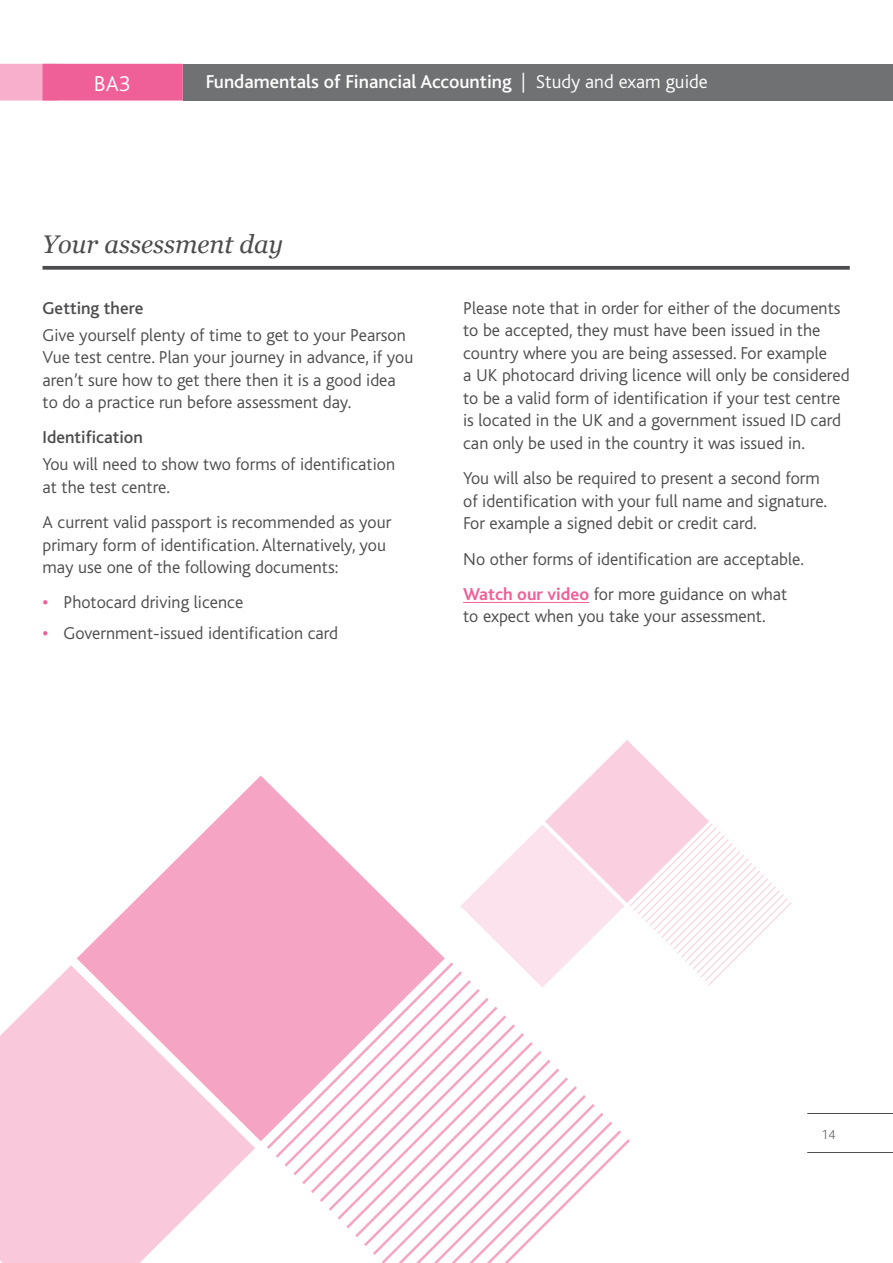
<style>
.page{position:relative;width:893px;height:1263px;background:#fff}
.page>*{position:absolute;margin:0;border:0;box-sizing:border-box;transform-origin:0 0}
.t1{font:italic 25.5px "Georgia";color:#4d4d4f}
.t2{font:300 22.5px "Bliss";color:#fff}
.t3{font:500 19.5px "Bliss";color:#fff}
.t4{font:300 18px/22.5px "Bliss";color:#4d4d4f}
.t5{font:500 18px "Bliss";color:#4d4d4f}
.t6{font:200 13.5px "Bliss";color:#4d4d4f}
.s1{font-weight:300}
.s2{font-weight:700;color:#f06098}
</style>
<div class="page">
<svg style="left:43px;top:266px;width:807px;height:4px;background:#5a5a5c"></svg>
<hr style="left:463px;top:602px;width:126px;height:1px;background:#f06098">
<svg style="left:77px;top:775px;width:368px;height:366px;fill:#f6a4c4"></svg>
<svg style="left:0;top:965px;width:255px;height:298px;background:#f9c9db"></svg>
<svg style="left:264px;top:960px;width:366px;height:303px"></svg>
<svg style="left:460px;top:740px;width:332px;height:248px"></svg>
<hr style="left:807px;top:1113px;width:86px;height:1px;background:#4d4d4f">
<hr style="left:807px;top:1152px;width:86px;height:1px;background:#4d4d4f">
<div style="left:183px;top:64px;width:710px;height:37px;background:#707172"></div>
<div style="left:0;top:64px;width:57px;height:37px;background:#f7afcb"></div>
<div style="left:43px;top:64px;width:140px;height:37px;background:#f06098"></div>
<p class="t2" style="left:94px;top:72px;width:38px">BA3</p>
<p class="t3" style="left:206px;top:72px;width:504px">Fundamentals of Financial Accounting <span class="s1">| Study and exam guide</span></p>
<h1 class="t1" style="left:43px;top:226px;width:242px">Your assessment day</h1>
<p class="t5" style="left:43px;top:299px;width:102px">Getting there</p>
<p class="t4" style="left:43px;top:324px;width:372px">Give yourself plenty of time to get to your Pearson Vue test centre. Plan your journey in advance, if you aren’t sure how to get there then it is a good idea to do a practice run before assessment day.</p>
<p class="t5" style="left:43px;top:428px;width:102px">Identification</p>
<p class="t4" style="left:43px;top:453px;width:354px">You will need to show two forms of identification at the test centre.</p>
<p class="t4" style="left:43px;top:511px;width:350px">A current valid passport is recommended as your primary form of identification. Alternatively, you may use one of the following documents:</p>
<p class="t4" style="left:43px;top:591px;width:202px"><span class="s2">•</span> Photocard driving licence</p>
<p class="t4" style="left:43px;top:622px;width:297px"><span class="s2">•</span> Government-issued identification card</p>
<p class="t4" style="left:463px;top:297px;width:388px">Please note that in order for either of the documents to be accepted, they must have been issued in the country where you are being assessed. For example<br>a UK photocard driving licence will only be considered to be a valid form of identification if your test centre is located in the UK and a government issued ID card can only be used in the country it was issued in.</p>
<p class="t4" style="left:463px;top:467px;width:366px">You will also be required to present a second form of identification with your full name and signature.<br>For example a signed debit or credit card.</p>
<p class="t4" style="left:463px;top:541px;width:342px;line-height:35.2px">No other forms of identification are acceptable.<br><span class="s2">Watch our video</span> for more guidance on what</p>
<p class="t4" style="left:463px;top:605px;width:304px">to expect when you take your assessment.</p>
<p class="t6" style="left:822px;top:1128px;width:15px">14</p>
</div>
